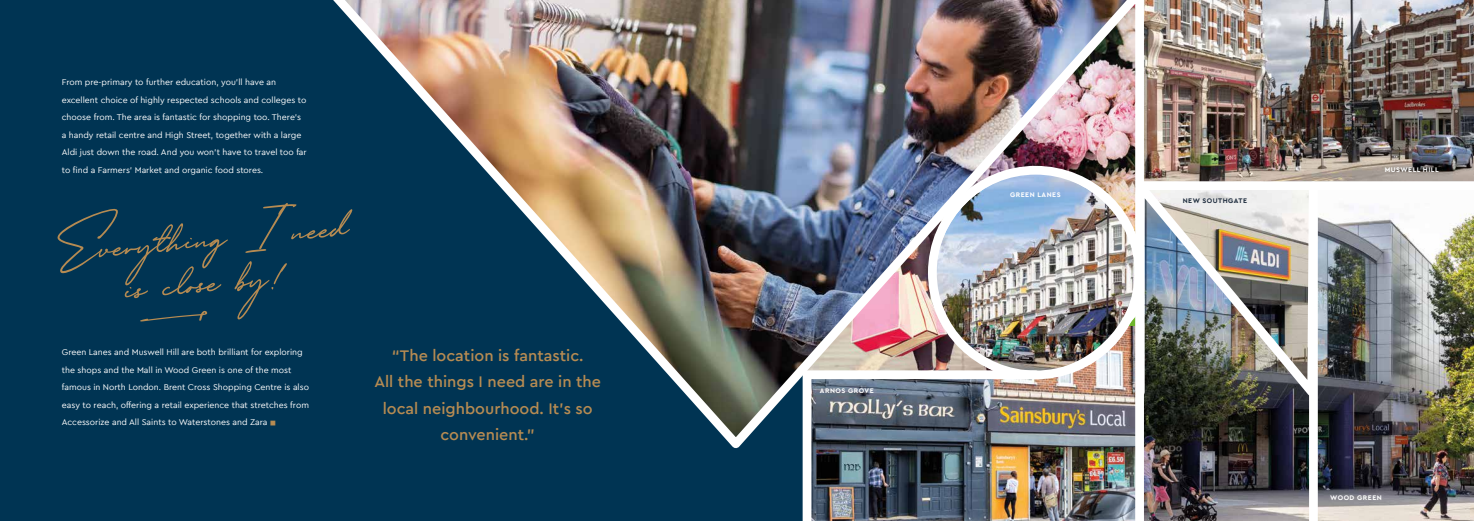
<style>
.page{position:relative;width:1474px;height:521px;background:#fff}
.page>*{position:absolute;margin:0;border:0;box-sizing:border-box;transform-origin:0 0}
.t1{font:68.25px "Holimount";color:#b68b52}
.t2{font:500 16.1px/26.2px "Cera PRO";color:#b68b52;text-align:center}
.t3{font:8.75px/17.5px "Cera PRO";color:#fff}
.t4{font:700 7px "Cera PRO";letter-spacing:.07em;color:#fff}
.t5{font:700 7px "Cera PRO";letter-spacing:.07em;color:#1d2b3d}
.s1{font-weight:500;color:#b68b52}
</style>
<div class="page">
<div style="left:0;top:0;width:318px;height:521px;background:#003453"></div>
<img style="left:1148px;top:205px;width:325px;height:316px">
<img style="left:1151px;top:0;width:322px;height:181px">
<div style="left:1308px;top:186px;width:9px;height:335px;background:#fff"></div>
<img style="left:1148px;top:162px;width:173px;height:254px">
<img style="left:318px;top:0;width:830px;height:521px">
<svg style="left:140px;top:311px;width:68px;height:15px"></svg>
<p class="t3" style="left:62px;top:73px;width:246px">From pre-primary to further education, you’ll have an excellent choice of highly respected schools and colleges to choose from. The area is fantastic for shopping too. There’s a handy retail centre and High Street, together with a large Aldi just down the road. And you won’t have to travel too far to find a Farmers’ Market and organic food stores.</p>
<h1 class="t1" style="left:55px;top:208px;width:293px;rotate:-5deg">Everything I need</h1>
<h1 class="t1" style="left:122px;top:246px;width:166px;rotate:-5deg">is close by!</h1>
<p class="t3" style="left:62px;top:343px;width:249px">Green Lanes and Muswell Hill are both brilliant for exploring the shops and the Mall in Wood Green is one of the most famous in North London. Brent Cross Shopping Centre is also easy to reach, offering a retail experience that stretches from Accessorize and All Saints to Waterstones and Zara <span class="s1">■</span></p>
<h2 class="t2" style="left:374px;top:342px;width:228px">“The location is fantastic.<br>All the things I need are in the local neighbourhood. It’s so convenient.”</h2>
<p class="t4" style="left:820px;top:385px;width:55px">ARNOS GROVE</p>
<p class="t4" style="left:1010px;top:189px;width:52px">GREEN LANES</p>
<p class="t5" style="left:1182px;top:196px;width:66px">NEW SOUTHGATE</p>
<p class="t4" style="left:1384px;top:165px;width:56px">MUSWELL HILL</p>
<p class="t4" style="left:1330px;top:493px;width:53px">WOOD GREEN</p>
</div>
